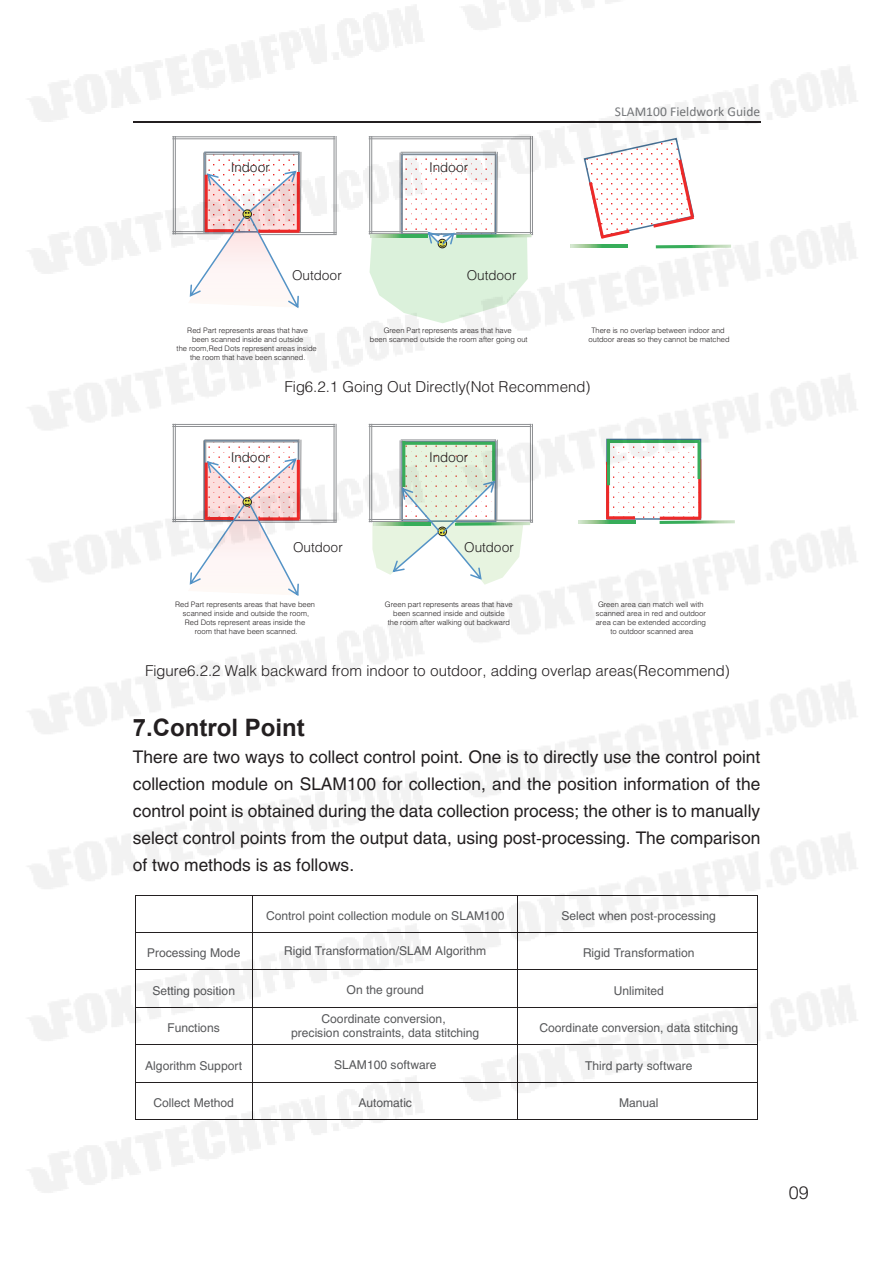
<style>
.page{position:relative;width:893px;height:1263px;background:#fff}
.page>*{position:absolute;margin:0;border:0;box-sizing:border-box;transform-origin:0 0}
.t1{font:700 24px "Arial";color:#231f20}
.t2{font:18px "Helios Light C";color:#231f20}
.t3{font:17.25px/27px "Helios";color:#231f20;text-align:justify}
.t4{font:15px "Helios Light C";color:#231f20}
.t5{font:13.5px "Helios Light C";color:#231f20}
.t6{font:13.5px "Calibri";letter-spacing:.005em;color:#76787b}
.t7{font:12px/14.4px "Helios";color:#57585a;text-align:center}
.t8{font:7.5px/9px "Helios Light C";color:#231f20;text-align:center}
</style>
<div class="page">
<img style="left:27px;top:0;width:831px;height:1193px">
<h3 class="t5" style="left:231px;top:159px;width:40px">Indoor</h3>
<h3 class="t5" style="left:430px;top:159px;width:40px">Indoor</h3>
<h3 class="t6" style="left:615px;top:102px;width:147px">SLAM100 Fieldwork Guide</h3>
<h3 class="t5" style="left:292px;top:267px;width:51px">Outdoor</h3>
<p class="t8" style="left:177px;top:326px;width:142px">Red Part represents areas that have<br>been scanned inside and outside<br>the room,Red Dots represent areas inside the room that have been scanned.</p>
<h3 class="t5" style="left:467px;top:267px;width:51px">Outdoor</h3>
<p class="t8" style="left:370px;top:326px;width:159px">Green Part represents areas that have<br>been scanned outside the room after going out</p>
<p class="t8" style="left:589px;top:326px;width:142px">There is no overlap between indoor and outdoor areas so they cannot be matched</p>
<h3 class="t4" style="left:285px;top:378px;width:307px">Fig6.2.1 Going Out Directly(Not Recommend)</h3>
<h3 class="t5" style="left:231px;top:449px;width:40px">Indoor</h3>
<h3 class="t5" style="left:430px;top:449px;width:40px">Indoor</h3>
<h3 class="t5" style="left:293px;top:539px;width:51px">Outdoor</h3>
<h3 class="t5" style="left:464px;top:539px;width:51px">Outdoor</h3>
<p class="t8" style="left:175px;top:599px;width:142px">Red Part represents areas that have been scanned inside and outside the room, Red Dots represent areas inside the<br>room that have been scanned.</p>
<p class="t8" style="left:385px;top:599px;width:129px">Green part represents areas that have been scanned inside and outside<br>the room after walking out backward</p>
<p class="t8" style="left:596px;top:599px;width:112px">Green area can match well with scanned area in red and outdoor area can be extended according to outdoor scanned area</p>
<h3 class="t4" style="left:145px;top:662px;width:586px">Figure6.2.2 Walk backward from indoor to outdoor, adding overlap areas(Recommend)</h3>
<h1 class="t1" style="left:133px;top:711px;width:174px">7.Control Point</h1>
<p class="t3" style="left:133px;top:743px;width:629px">There are two ways to collect control point. One is to directly use the control point collection module on SLAM100 for collection, and the position information of the control point is obtained during the data collection process; the other is to manually select control points from the output data, using post-processing. The comparison of two methods is as follows.</p>
<h3 class="t7" style="left:147px;top:945px;width:95px">Processing Mode</h3>
<h3 class="t7" style="left:152px;top:983px;width:84px">Setting position</h3>
<h3 class="t7" style="left:168px;top:1020px;width:54px">Functions</h3>
<h3 class="t7" style="left:145px;top:1058px;width:98px">Algorithm Support</h3>
<h3 class="t7" style="left:153px;top:1095px;width:82px">Collect Method</h3>
<h3 class="t7" style="left:266px;top:908px;width:240px">Control point collection module on SLAM100</h3>
<h3 class="t7" style="left:284px;top:943px;width:204px">Rigid Transformation/SLAM Algorithm</h3>
<h3 class="t7" style="left:347px;top:982px;width:79px">On the ground</h3>
<h3 class="t7" style="left:291px;top:1011px;width:190px">Coordinate conversion,<br>precision constraints, data stitching</h3>
<h3 class="t7" style="left:334px;top:1057px;width:104px">SLAM100 software</h3>
<h3 class="t7" style="left:358px;top:1095px;width:55px">Automatic</h3>
<h3 class="t7" style="left:562px;top:908px;width:156px">Select when post-processing</h3>
<h3 class="t7" style="left:583px;top:945px;width:113px">Rigid Transformation</h3>
<h3 class="t7" style="left:614px;top:983px;width:52px">Unlimited</h3>
<h3 class="t7" style="left:539px;top:1020px;width:200px">Coordinate conversion, data stitching</h3>
<h3 class="t7" style="left:585px;top:1058px;width:109px">Third party software</h3>
<h3 class="t7" style="left:619px;top:1095px;width:41px">Manual</h3>
<h2 class="t2" style="left:789px;top:1181px;width:22px">09</h2>
</div>
